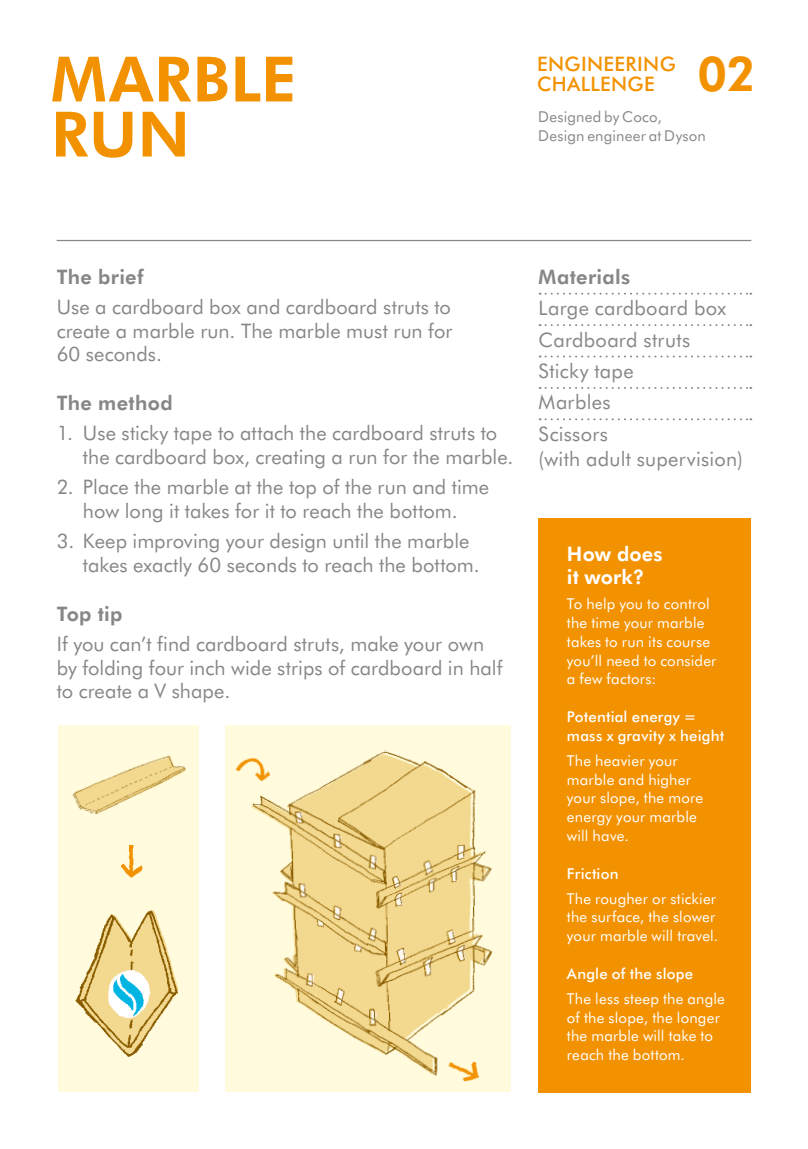
<style>
.page{position:relative;width:808px;height:1149px;background:#fff}
.page>*{position:absolute;margin:0;border:0;box-sizing:border-box;transform-origin:0 0}
.t1{font:800 62.5px/55px "Futura BT";letter-spacing:.005em;color:#f39200}
.t2{font:800 48.25px "Futura BT";color:#f39200}
.t3{font:20px/23.8px "Futura BT";letter-spacing:.005em;color:#878787}
.t4{font:800 20px "Futura BT";letter-spacing:.015em;color:#878787}
.t5{font:500 20px/20px "Futura BT";letter-spacing:.02em;color:#f39200}
.t6{font:800 20px/23.8px "Futura BT";letter-spacing:.005em;color:#fff}
.t7{font:15px/18.8px "Futura BT";letter-spacing:.01em;color:#fff}
.t8{font:500 15px/18.8px "Futura BT";letter-spacing:.01em;color:#fff}
.t9{font:15px/18.8px "Futura BT";letter-spacing:.015em;color:#878787}
</style>
<div class="page">
<hr style="left:57px;top:240px;width:694px;height:1px;background:#878787">
<div style="left:58px;top:725px;width:140px;height:366px;background:#fffbdc"></div>
<div style="left:225px;top:725px;width:285px;height:366px;background:#fffbdc"></div>
<div style="left:539px;top:517px;width:212px;height:574px;background:#f39200"></div>
<img style="left:252px;top:750px;width:241px;height:326px">
<img style="left:235px;top:750px;width:40px;height:42px">
<img style="left:445px;top:1052px;width:39px;height:30px">
<img style="left:72px;top:755px;width:114px;height:59px">
<img style="left:76px;top:910px;width:103px;height:147px">
<img style="left:106px;top:966px;width:48px;height:63px">
<img style="left:121px;top:845px;width:21px;height:32px">
<svg style="left:540px;top:292px;width:211px;height:2px"></svg>
<svg style="left:540px;top:324px;width:211px;height:2px"></svg>
<svg style="left:540px;top:355px;width:211px;height:2px"></svg>
<svg style="left:540px;top:387px;width:211px;height:2px"></svg>
<svg style="left:540px;top:418px;width:211px;height:2px"></svg>
<h1 class="t1" style="left:51px;top:50px;width:247px">MARBLE<br>RUN</h1>
<p class="t5" style="left:537px;top:54px;width:140px">ENGINEERING<br>CHALLENGE</p>
<h2 class="t2" style="left:697px;top:41px;width:60px">02</h2>
<p class="t9" style="left:538px;top:107px;width:169px">Designed by Coco,<br>Design engineer at Dyson</p>
<p class="t4" style="left:57px;top:263px;width:88px">The brief</p>
<p class="t3" style="left:57px;top:294px;width:397px;text-align:justify">Use a cardboard box and cardboard struts to create a marble run. The marble must run for 60 seconds.</p>
<p class="t4" style="left:57px;top:389px;width:117px">The method</p>
<p class="t3" style="left:83px;top:421px;width:432px;text-indent:-26px">1. Use sticky tape to attach the cardboard struts to the cardboard box, creating a run for the marble.</p>
<p class="t3" style="left:57px;top:474px;width:434px;text-align:center">2. Place the marble at the top of the run and time how long it takes for it to reach the bottom.</p>
<p class="t3" style="left:83px;top:528px;width:398px;text-indent:-26px">3. Keep improving your design until the marble takes exactly 60 seconds to reach the bottom.</p>
<p class="t4" style="left:57px;top:600px;width:67px">Top tip</p>
<p class="t3" style="left:57px;top:631px;width:447px">If you can’t find cardboard struts, make your own by folding four inch wide strips of cardboard in half to create a V shape.</p>
<p class="t4" style="left:539px;top:263px;width:93px">Materials</p>
<p class="t3" style="left:539px;top:292px;width:189px;line-height:31.5px">Large cardboard box<br>Cardboard struts<br>Sticky tape<br>Marbles<br>Scissors</p>
<p class="t3" style="left:539px;top:446px;width:206px">(with adult supervision)</p>
<p class="t6" style="left:567px;top:541px;width:97px">How does it work?</p>
<p class="t7" style="left:567px;top:594px;width:151px">To help you to control the time your marble takes to run its course you’ll need to consider a few factors:</p>
<p class="t8" style="left:567px;top:707px;width:159px">Potential energy = mass x gravity x height</p>
<p class="t7" style="left:567px;top:750px;width:138px">The heavier your marble and higher your slope, the more energy your marble will have.</p>
<p class="t8" style="left:567px;top:863px;width:53px">Friction</p>
<p class="t7" style="left:567px;top:888px;width:153px">The rougher or stickier the surface, the slower your marble will travel.</p>
<p class="t8" style="left:567px;top:963px;width:128px">Angle of the slope</p>
<p class="t7" style="left:567px;top:988px;width:160px">The less steep the angle of the slope, the longer the marble will take to reach the bottom.</p>
</div>
